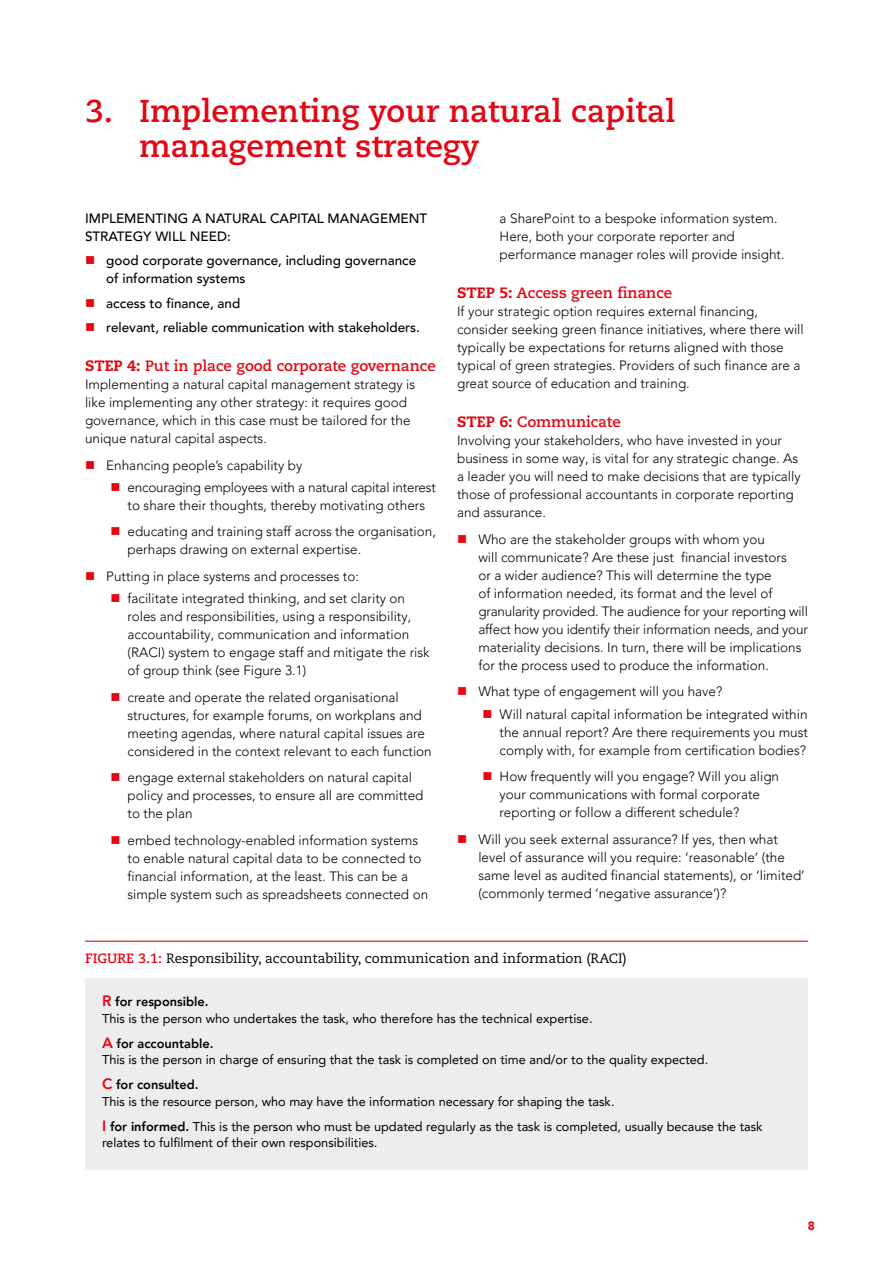
<style>
.page{position:relative;width:893px;height:1263px;background:#fff}
.page>*{position:absolute;margin:0;border:0;box-sizing:border-box;transform-origin:0 0}
.t1{font:700 31.5px/34.5px "Caecilia";color:#e30613}
.t2{font:700 15px "Caecilia";color:#e30613}
.t3{font:300 13.5px/18px "Avenir LT Pro";color:#000}
.t4{font:500 13.5px/18px "Avenir LT Pro";color:#000}
.t5{font:13.5px "Caecilia";color:#000}
.t6{font:12.75px/16.5px "Avenir LT Pro";color:#000}
.t7{font:900 12px "Avenir LT Pro";color:#e30613}
.s1{color:#e30613}
.s2{font-weight:800}
.s3{font-weight:700;color:#e30613}
.s4{font-weight:800;font-size:15px;color:#e30613}
</style>
<div class="page">
<div style="left:85px;top:978px;width:723px;height:191px;background:#ededed"></div>
<hr style="left:85px;top:941px;width:723px;height:1px;background:#e30613">
<h1 class="t1" style="left:139px;top:94px;width:538px;text-indent:-54px">3. Implementing your natural capital management strategy</h1>
<p class="t4" style="left:85px;top:209px;width:344px">IMPLEMENTING A NATURAL CAPITAL MANAGEMENT<br>STRATEGY WILL NEED:</p>
<p class="t4" style="left:106px;top:252px;width:311px;text-indent:-21px"><span class="s1">■</span> good corporate governance, including governance of information systems</p>
<p class="t4" style="left:85px;top:294px;width:157px"><span class="s1">■</span> access to finance, and</p>
<p class="t4" style="left:85px;top:318px;width:336px"><span class="s1">■</span> relevant, reliable communication with stakeholders.</p>
<p class="t2" style="left:85px;top:357px;width:352px"><span class="s2">STEP 4:</span> Put in place good corporate governance</p>
<p class="t3" style="left:85px;top:376px;width:332px">Implementing a natural capital management strategy is like implementing any other strategy: it requires good governance, which in this case must be tailored for the unique natural capital aspects.</p>
<p class="t3" style="left:85px;top:456px;width:219px"><span class="s1">■</span> Enhancing people’s capability by</p>
<p class="t3" style="left:111px;top:478px;width:327px;text-align:center"><span class="s1">■</span> encouraging employees with a natural capital interest to share their thoughts, thereby motivating others</p>
<p class="t3" style="left:128px;top:523px;width:310px;text-indent:-17px"><span class="s1">■</span> educating and training staff across the organisation, perhaps drawing on external expertise.</p>
<p class="t3" style="left:85px;top:567px;width:275px"><span class="s1">■</span> Putting in place systems and processes to:</p>
<p class="t3" style="left:128px;top:590px;width:304px;text-indent:-17px"><span class="s1">■</span> facilitate integrated thinking, and set clarity on roles and responsibilities, using a responsibility, accountability, communication and information (RACI) system to engage staff and mitigate the risk of group think (see Figure 3.1)</p>
<p class="t3" style="left:128px;top:688px;width:306px;text-indent:-17px"><span class="s1">■</span> create and operate the related organisational structures, for example forums, on workplans and meeting agendas, where natural capital issues are considered in the context relevant to each function</p>
<p class="t3" style="left:128px;top:769px;width:297px;text-indent:-17px"><span class="s1">■</span> engage external stakeholders on natural capital policy and processes, to ensure all are committed to the plan</p>
<p class="t3" style="left:128px;top:831px;width:302px;text-indent:-17px"><span class="s1">■</span> embed technology-enabled information systems to enable natural capital data to be connected to financial information, at the least. This can be a simple system such as spreadsheets connected on</p>
<p class="t3" style="left:500px;top:209px;width:286px">a SharePoint to a bespoke information system.<br>Here, both your corporate reporter and performance manager roles will provide insight.</p>
<p class="t2" style="left:457px;top:284px;width:217px"><span class="s2">STEP 5:</span> Access green finance</p>
<p class="t3" style="left:457px;top:302px;width:348px">If your strategic option requires external financing, consider seeking green finance initiatives, where there will typically be expectations for returns aligned with those typical of green strategies. Providers of such finance are a great source of education and training.</p>
<p class="t2" style="left:457px;top:413px;width:165px"><span class="s2">STEP 6:</span> Communicate</p>
<p class="t3" style="left:457px;top:432px;width:345px">Involving your stakeholders, who have invested in your business in some way, is vital for any strategic change. As a leader you will need to make decisions that are typically those of professional accountants in corporate reporting and assurance.</p>
<p class="t3" style="left:478px;top:530px;width:331px;text-indent:-21px"><span class="s1">■</span> Who are the stakeholder groups with whom you<br>will communicate? Are these just financial investors<br>or a wider audience? This will determine the type<br>of information needed, its format and the level of granularity provided. The audience for your reporting will affect how you identify their information needs, and your materiality decisions. In turn, there will be implications for the process used to produce the information.</p>
<p class="t3" style="left:457px;top:683px;width:267px"><span class="s1">■</span> What type of engagement will you have?</p>
<p class="t3" style="left:500px;top:705px;width:310px;text-align:justify;text-indent:-17px"><span class="s1">■</span> Will natural capital information be integrated within the annual report? Are there requirements you must comply with, for example from certification bodies?</p>
<p class="t3" style="left:500px;top:767px;width:281px;text-indent:-17px"><span class="s1">■</span> How frequently will you engage? Will you align your communications with formal corporate reporting or follow a different schedule?</p>
<p class="t3" style="left:478px;top:830px;width:328px;text-indent:-21px"><span class="s1">■</span> Will you seek external assurance? If yes, then what level of assurance will you require: ‘reasonable’ (the same level as audited financial statements), or ‘limited’ (commonly termed ‘negative assurance’)?</p>
<p class="t5" style="left:85px;top:950px;width:543px"><span class="s3">FIGURE 3.1:</span> Responsibility, accountability, communication and information (RACI)</p>
<p class="t6" style="left:102px;top:994px;width:492px"><span class="s4">R</span> <span class="s2">for responsible.<br></span>This is the person who undertakes the task, who therefore has the technical expertise.</p>
<p class="t6" style="left:102px;top:1035px;width:608px"><span class="s4">A</span> <span class="s2">for accountable.<br></span>This is the person in charge of ensuring that the task is completed on time and/or to the quality expected.</p>
<p class="t6" style="left:102px;top:1077px;width:514px"><span class="s4">C</span> <span class="s2">for consulted.<br></span>This is the resource person, who may have the information necessary for shaping the task.</p>
<p class="t6" style="left:102px;top:1118px;width:662px"><span class="s4">I</span> <span class="s2">for informed.</span> This is the person who must be updated regularly as the task is completed, usually because the task relates to fulfilment of their own responsibilities.</p>
<p class="t7" style="left:808px;top:1218px;width:9px">8</p>
</div>
